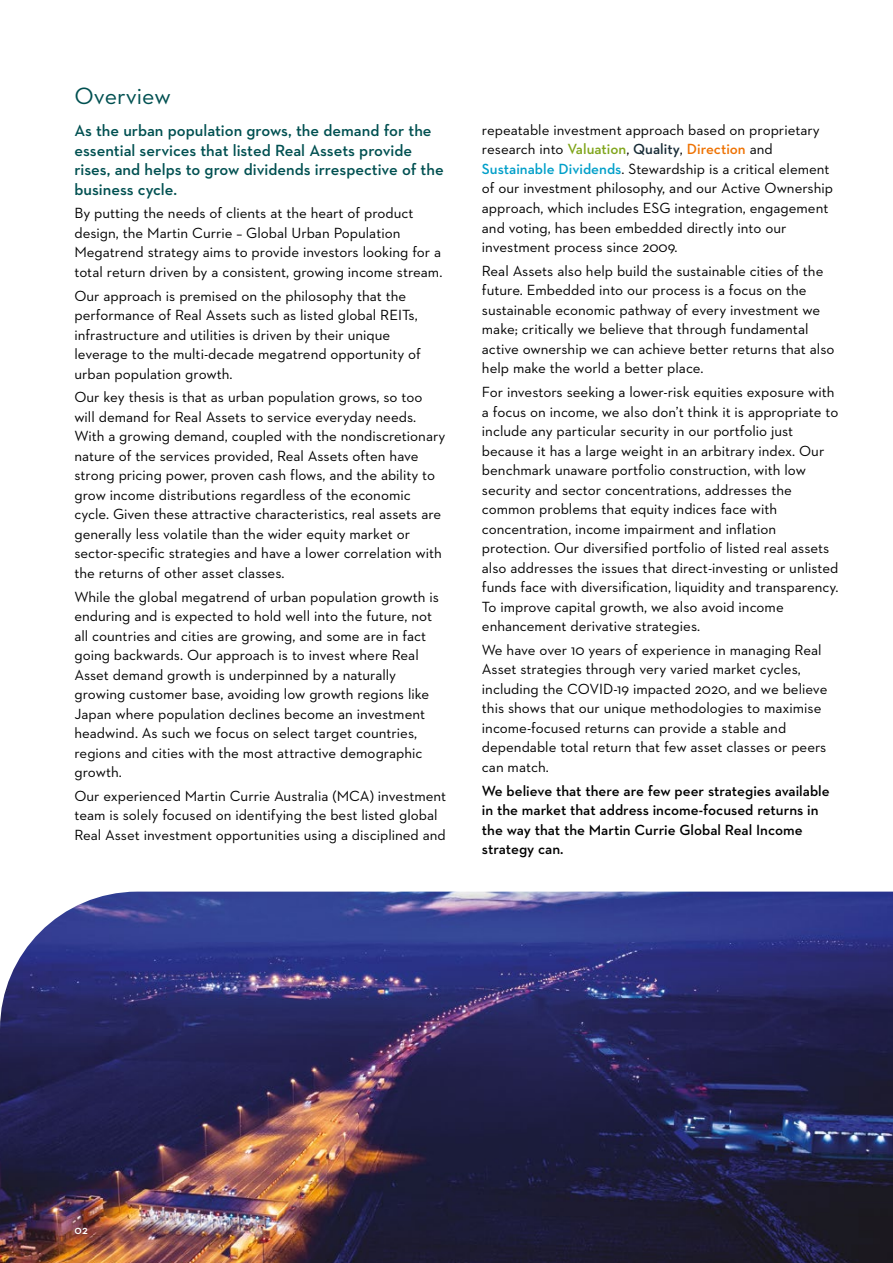
<style>
.page{position:relative;width:893px;height:1263px;background:#fff}
.page>*{position:absolute;margin:0;border:0;box-sizing:border-box;transform-origin:0 0}
.t1{font:24px "Neutraface 2 Text";color:#005051}
.t2{font:600 16.5px/19.5px "Neutraface 2 Text";color:#005051}
.t3{font:15px/19.5px "Neutraface 2 Text";color:#000}
.t4{font:600 15px/19.5px "Neutraface 2 Text";color:#000}
.t5{font:600 12px "Neutraface 2 Text";color:#fff}
.s1{font-weight:600;color:#80a51b}
.s2{font-weight:600;color:#192d38}
.s3{font-weight:600;color:#ee7203}
.s4{font-weight:600;color:#009fc9}
</style>
<div class="page">
<img style="left:0;top:891px;width:893px;height:372px">
<h1 class="t1" style="left:74px;top:81px;width:98px">Overview</h1>
<p class="t2" style="left:74px;top:120px;width:371px">As the urban population grows, the demand for the essential services that listed Real Assets provide rises, and helps to grow dividends irrespective of the business cycle.</p>
<p class="t3" style="left:74px;top:203px;width:369px">By putting the needs of clients at the heart of product design, the Martin Currie – Global Urban Population Megatrend strategy aims to provide investors looking for a total return driven by a consistent, growing income stream.</p>
<p class="t3" style="left:74px;top:285px;width:348px">Our approach is premised on the philosophy that the performance of Real Assets such as listed global REITs, infrastructure and utilities is driven by their unique leverage to the multi-decade megatrend opportunity of urban population growth.</p>
<p class="t3" style="left:74px;top:387px;width:373px">Our key thesis is that as urban population grows, so too will demand for Real Assets to service everyday needs.<br>With a growing demand, coupled with the nondiscretionary nature of the services provided, Real Assets often have strong pricing power, proven cash flows, and the ability to grow income distributions regardless of the economic cycle. Given these attractive characteristics, real assets are generally less volatile than the wider equity market or sector-specific strategies and have a lower correlation with the returns of other asset classes.</p>
<p class="t3" style="left:74px;top:586px;width:366px">While the global megatrend of urban population growth is enduring and is expected to hold well into the future, not all countries and cities are growing, and some are in fact going backwards. Our approach is to invest where Real Asset demand growth is underpinned by a naturally growing customer base, avoiding low growth regions like Japan where population declines become an investment headwind. As such we focus on select target countries, regions and cities with the most attractive demographic growth.</p>
<p class="t3" style="left:74px;top:786px;width:373px">Our experienced Martin Currie Australia (MCA) investment team is solely focused on identifying the best listed global<br>Real Asset investment opportunities using a disciplined and</p>
<p class="t3" style="left:482px;top:120px;width:353px">repeatable investment approach based on proprietary research into <span class="s1">Valuation</span>, <span class="s2">Quality</span>, <span class="s3">Direction</span> and <span class="s4">Sustainable Dividends</span>. Stewardship is a critical element of our investment philosophy, and our Active Ownership approach, which includes ESG integration, engagement and voting, has been embedded directly into our investment process since 2009.</p>
<p class="t3" style="left:482px;top:261px;width:354px">Real Assets also help build the sustainable cities of the future. Embedded into our process is a focus on the sustainable economic pathway of every investment we make; critically we believe that through fundamental active ownership we can achieve better returns that also help make the world a better place.</p>
<p class="t3" style="left:482px;top:382px;width:358px">For investors seeking a lower-risk equities exposure with a focus on income, we also don’t think it is appropriate to include any particular security in our portfolio just because it has a large weight in an arbitrary index. Our benchmark unaware portfolio construction, with low security and sector concentrations, addresses the common problems that equity indices face with concentration, income impairment and inflation protection. Our diversified portfolio of listed real assets also addresses the issues that direct-investing or unlisted funds face with diversification, liquidity and transparency.<br>To improve capital growth, we also avoid income enhancement derivative strategies.</p>
<p class="t3" style="left:482px;top:640px;width:347px">We have over 10 years of experience in managing Real Asset strategies through very varied market cycles, including the COVID-19 impacted 2020, and we believe this shows that our unique methodologies to maximise income-focused returns can provide a stable and dependable total return that few asset classes or peers can match.</p>
<p class="t4" style="left:482px;top:780px;width:349px">We believe that there are few peer strategies available in the market that address income-focused returns in the way that the Martin Currie Global Real Income strategy can.</p>
<p class="t5" style="left:74px;top:1222px;width:15px">02</p>
</div>
